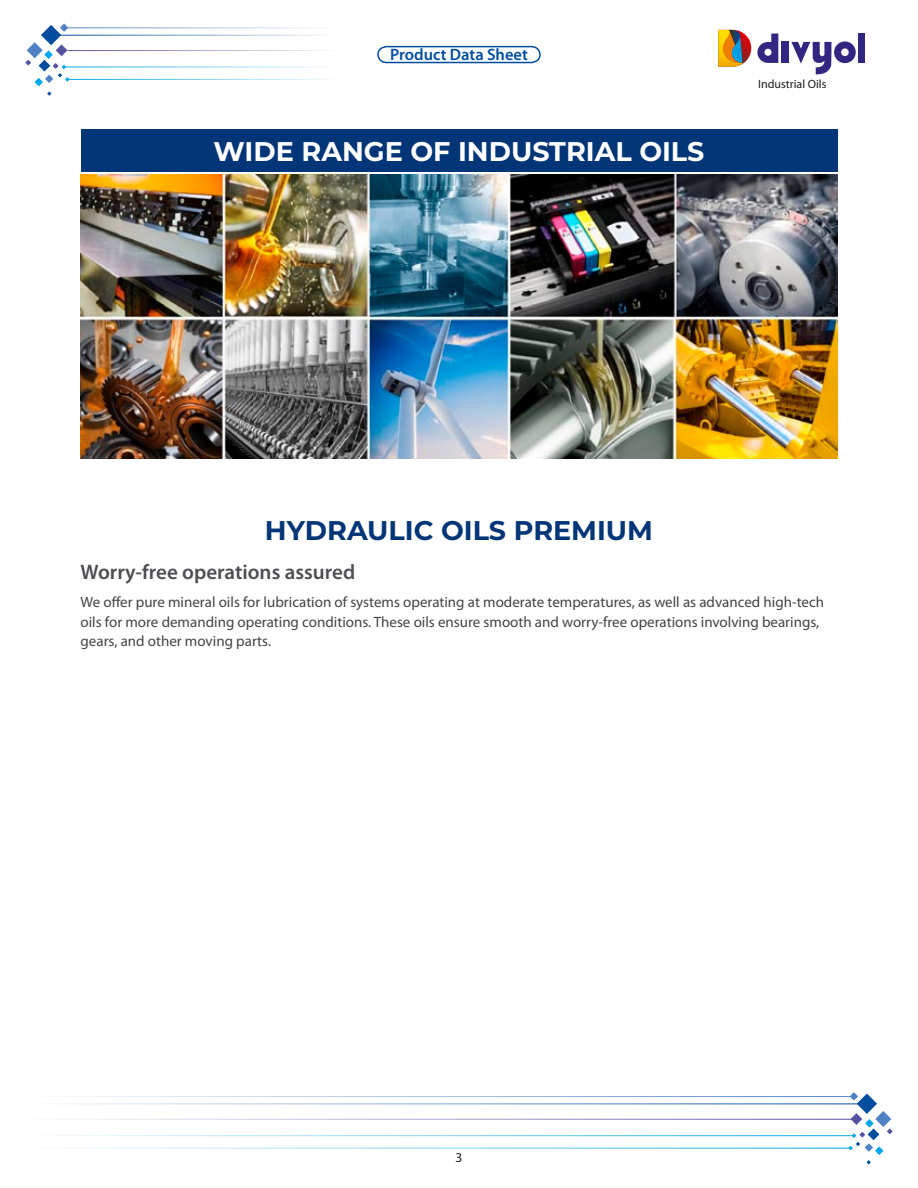
<style>
.page{position:relative;width:918px;height:1188px;background:#fff}
.page>*{position:absolute;margin:0;border:0;box-sizing:border-box;transform-origin:0 0}
.t1{font:700 27px "Montserrat";color:#fff}
.t2{font:700 27px "Montserrat";color:#003577}
.t3{font:600 21px "Myriad Pro";color:#504e53}
.t4{font:600 16.5px "Myriad Pro";color:#004d9f}
.t5{font:15px/19.5px "Myriad Pro";color:#464347}
.t6{font:13.5px "Myriad Pro";color:#1b1c20}
.t7{font:12px "Myriad Pro";color:#1b1c20}
</style>
<div class="page">
<svg style="left:377px;top:45px;width:164px;height:19px"></svg>
<svg style="left:718px;top:30px;width:33px;height:37px"></svg>
<div style="left:782px;top:42px;width:7px;height:21px;background:#312783"></div>
<div style="left:858px;top:34px;width:7px;height:29px;background:#312783"></div>
<svg style="left:757px;top:34px;width:21px;height:29px"></svg>
<svg style="left:791px;top:41px;width:65px;height:34px"></svg>
<svg style="left:25px;top:23px;width:45px;height:73px"></svg>
<hr style="left:68px;top:28px;width:271px;height:1px;background:#4e82c3">
<hr style="left:68px;top:50px;width:270px;height:1px;background:#5552a0">
<hr style="left:69px;top:79px;width:270px;height:1px;background:#00a6eb">
<hr style="left:66px;top:67px;width:271px;height:1px;background:#00a6eb">
<hr style="left:60px;top:35px;width:271px;height:1px;background:#004d9f">
<svg style="left:848px;top:1092px;width:45px;height:73px"></svg>
<hr style="left:21px;top:1096px;width:831px;height:1px;background:#4e82c3">
<hr style="left:22px;top:1119px;width:831px;height:1px;background:#5552a0">
<hr style="left:19px;top:1148px;width:831px;height:1px;background:#00a6eb">
<hr style="left:25px;top:1135px;width:829px;height:1px;background:#00a6eb">
<hr style="left:44px;top:1104px;width:814px;height:1px;background:#004d9f">
<div style="left:81px;top:130px;width:756px;height:42px;background:#003578"></div>
<img style="left:80px;top:174px;width:758px;height:284px">
<p class="t4" style="left:390px;top:44px;width:139px">Product Data Sheet</p>
<h1 class="t1" style="left:214px;top:132px;width:492px">WIDE RANGE OF I NDUSTRIAL OILS</h1>
<p class="t7" style="left:758px;top:76px;width:70px">Industrial Oils</p>
<h1 class="t2" style="left:265px;top:511px;width:390px">HYDRAULIC OILS PREMIUM</h1>
<h2 class="t3" style="left:81px;top:559px;width:276px">Worry-free operations assured</h2>
<p class="t5" style="left:81px;top:592px;width:745px">We offer pure mineral oils for lubrication of systems operating at moderate temperatures, as well as advanced high-tech oils for more demanding operating conditions. These oils ensure smooth and worry-free operations involving bearings, gears, and other moving parts.</p>
<p class="t6" style="left:456px;top:1150px;width:8px">3</p>
</div>
